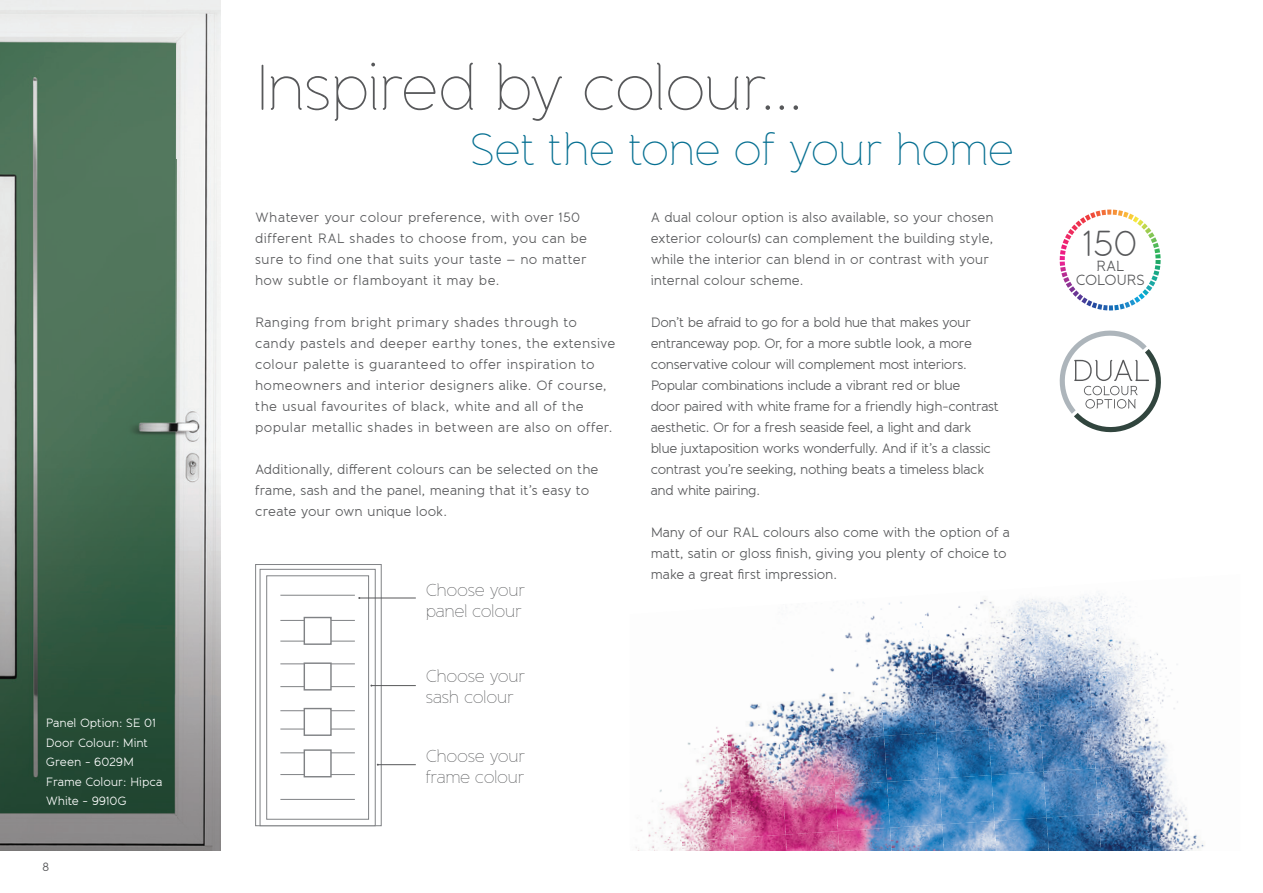
<style>
.page{position:relative;width:1263px;height:893px;background:#fff}
.page>*{position:absolute;margin:0;border:0;box-sizing:border-box;transform-origin:0 0}
.t1{font:100 64.5px "Banda";letter-spacing:-.03em;color:#57585a}
.t2{font:100 45px "Banda";letter-spacing:-.025em;color:#056f91}
.t3{font:300 36.15px "Banda";color:#57585a}
.t4{font:100 17.4px/21px "Banda";letter-spacing:-.025em;color:#57585a}
.t5{font:14.7px/14.2px "Banda";letter-spacing:-.025em;color:#57585a;text-align:center}
.t6{font:13.5px/21px "Banda";letter-spacing:-.005em;color:#57585a}
.t7{font:13.5px/21px "Banda";letter-spacing:-.03em;color:#57585a}
.t8{font:13.5px/21px "Banda";letter-spacing:.015em;color:#57585a}
.t9{font:13.5px/21px "Banda";letter-spacing:.02em;color:#57585a}
.t10{font:12px/19.5px "Banda";letter-spacing:-.01em;color:#fff}
.t11{font:12px "Banda";color:#57585a}
</style>
<div class="page">
<img style="left:1087px;top:594px;width:44px;height:33px">
<img style="left:1034px;top:596px;width:53px;height:34px">
<img style="left:982px;top:599px;width:52px;height:35px">
<img style="left:946px;top:601px;width:36px;height:36px">
<img style="left:880px;top:602px;width:49px;height:39px">
<img style="left:845px;top:602px;width:30px;height:42px">
<img style="left:1142px;top:652px;width:36px;height:17px">
<img style="left:1086px;top:627px;width:56px;height:46px">
<img style="left:1034px;top:630px;width:56px;height:46px">
<img style="left:985px;top:634px;width:52px;height:46px">
<img style="left:933px;top:637px;width:52px;height:46px">
<img style="left:881px;top:641px;width:52px;height:45px">
<img style="left:830px;top:651px;width:51px;height:35px">
<img style="left:1142px;top:669px;width:36px;height:46px">
<img style="left:1089px;top:673px;width:56px;height:46px">
<img style="left:1037px;top:676px;width:56px;height:46px">
<img style="left:985px;top:680px;width:55px;height:46px">
<img style="left:933px;top:683px;width:55px;height:46px">
<img style="left:881px;top:686px;width:55px;height:46px">
<img style="left:832px;top:690px;width:52px;height:46px">
<img style="left:780px;top:693px;width:52px;height:46px">
<img style="left:728px;top:703px;width:52px;height:40px">
<img style="left:687px;top:727px;width:41px;height:19px">
<img style="left:1145px;top:716px;width:23px;height:45px">
<img style="left:1092px;top:719px;width:56px;height:46px">
<img style="left:1040px;top:722px;width:56px;height:46px">
<img style="left:988px;top:726px;width:55px;height:45px">
<img style="left:936px;top:729px;width:55px;height:46px">
<img style="left:884px;top:732px;width:55px;height:46px">
<img style="left:832px;top:736px;width:55px;height:46px">
<img style="left:780px;top:739px;width:55px;height:46px">
<img style="left:728px;top:743px;width:55px;height:46px">
<img style="left:681px;top:746px;width:50px;height:46px">
<img style="left:1148px;top:761px;width:37px;height:46px">
<img style="left:1095px;top:765px;width:56px;height:46px">
<img style="left:1043px;top:768px;width:56px;height:46px">
<img style="left:991px;top:771px;width:55px;height:46px">
<img style="left:939px;top:775px;width:55px;height:46px">
<img style="left:887px;top:778px;width:55px;height:46px">
<img style="left:835px;top:782px;width:55px;height:46px">
<img style="left:783px;top:785px;width:55px;height:46px">
<img style="left:731px;top:789px;width:55px;height:45px">
<img style="left:682px;top:792px;width:52px;height:46px">
<img style="left:640px;top:801px;width:42px;height:40px">
<img style="left:1151px;top:807px;width:54px;height:44px">
<img style="left:1098px;top:811px;width:55px;height:40px">
<img style="left:1046px;top:814px;width:55px;height:37px">
<img style="left:994px;top:817px;width:55px;height:34px">
<img style="left:942px;top:821px;width:54px;height:30px">
<img style="left:890px;top:824px;width:54px;height:27px">
<img style="left:838px;top:828px;width:54px;height:23px">
<img style="left:786px;top:831px;width:53px;height:20px">
<img style="left:734px;top:834px;width:53px;height:17px">
<img style="left:681px;top:838px;width:54px;height:13px">
<img style="left:635px;top:841px;width:47px;height:10px">
<svg style="left:255px;top:564px;width:127px;height:262px"></svg>
<div style="left:260px;top:569px;width:116px;height:257px;background:#fff;border:1px solid #808285"></div>
<div style="left:266px;top:575px;width:103px;height:245px;background:#fff;border:1px solid #808285"></div>
<hr style="left:280px;top:595px;width:75px;height:1px;background:#808285">
<hr style="left:280px;top:620px;width:75px;height:1px;background:#808285">
<hr style="left:280px;top:641px;width:75px;height:1px;background:#808285">
<hr style="left:280px;top:663px;width:75px;height:1px;background:#808285">
<hr style="left:280px;top:686px;width:75px;height:1px;background:#808285">
<hr style="left:280px;top:710px;width:75px;height:1px;background:#808285">
<hr style="left:280px;top:729px;width:75px;height:1px;background:#808285">
<hr style="left:280px;top:752px;width:75px;height:1px;background:#808285">
<hr style="left:280px;top:774px;width:75px;height:1px;background:#808285">
<hr style="left:280px;top:799px;width:75px;height:1px;background:#808285">
<div style="left:304px;top:617px;width:28px;height:28px;background:#fff;border:1px solid #808285"></div>
<div style="left:304px;top:662px;width:28px;height:28px;background:#fff;border:1px solid #808285"></div>
<div style="left:304px;top:708px;width:28px;height:28px;background:#fff;border:1px solid #808285"></div>
<div style="left:304px;top:749px;width:28px;height:28px;background:#fff;border:1px solid #808285"></div>
<hr style="left:359px;top:598px;width:57px;height:1px;background:#57585a">
<hr style="left:371px;top:685px;width:45px;height:1px;background:#57585a">
<hr style="left:378px;top:764px;width:38px;height:1px;background:#57585a">
<img style="left:0;top:0;width:220px;height:850px">
<svg style="left:1060px;top:210px;width:101px;height:100px"></svg>
<svg style="left:1059px;top:330px;width:102px;height:103px"></svg>
<p class="t10" style="left:46px;top:713px;width:118px">Panel Option: SE 01<br>Door Colour: Mint<br>Green - 6029M<br>Frame Colour: Hipca<br>White - 9910G</p>
<p class="t11" style="left:42px;top:859px;width:8px">8</p>
<h1 class="t1" style="left:255px;top:51px;width:550px">Inspired by colour...</h1>
<h2 class="t2" style="left:470px;top:124px;width:545px">Set the tone of your home</h2>
<p class="t9" style="left:255px;top:207px;width:334px">Whatever your colour preference, with over 150 different RAL shades to choose from, you can be sure to find one that suits your taste – no matter how subtle or flamboyant it may be.</p>
<p class="t8" style="left:255px;top:312px;width:362px">Ranging from bright primary shades through to candy pastels and deeper earthy tones, the extensive colour palette is guaranteed to offer inspiration to homeowners and interior designers alike. Of course, the usual favourites of black, white and all of the popular metallic shades in between are also on offer.</p>
<p class="t6" style="left:255px;top:459px;width:345px">Additionally, different colours can be selected on the frame, sash and the panel, meaning that it’s easy to create your own unique look.</p>
<p class="t4" style="left:426px;top:579px;width:101px">Choose your panel colour</p>
<p class="t4" style="left:426px;top:665px;width:101px">Choose your sash colour</p>
<p class="t4" style="left:426px;top:746px;width:101px">Choose your frame colour</p>
<p class="t6" style="left:651px;top:207px;width:345px">A dual colour option is also available, so your chosen exterior colour(s) can complement the building style, while the interior can blend in or contrast with your internal colour scheme.</p>
<p class="t7" style="left:651px;top:312px;width:350px">Don’t be afraid to go for a bold hue that makes your entranceway pop. Or, for a more subtle look, a more conservative colour will complement most interiors.<br>Popular combinations include a vibrant red or blue<br>door paired with white frame for a friendly high-contrast aesthetic. Or for a fresh seaside feel, a light and dark blue juxtaposition works wonderfully. And if it’s a classic contrast you’re seeking, nothing beats a timeless black and white pairing.</p>
<p class="t6" style="left:651px;top:522px;width:361px">Many of our RAL colours also come with the option of a matt, satin or gloss finish, giving you plenty of choice to make a great first impression.</p>
<h3 class="t3" style="left:1083px;top:222px;width:56px">150</h3>
<p class="t5" style="left:1076px;top:258px;width:71px">RAL<br>COLOURS</p>
</div>
